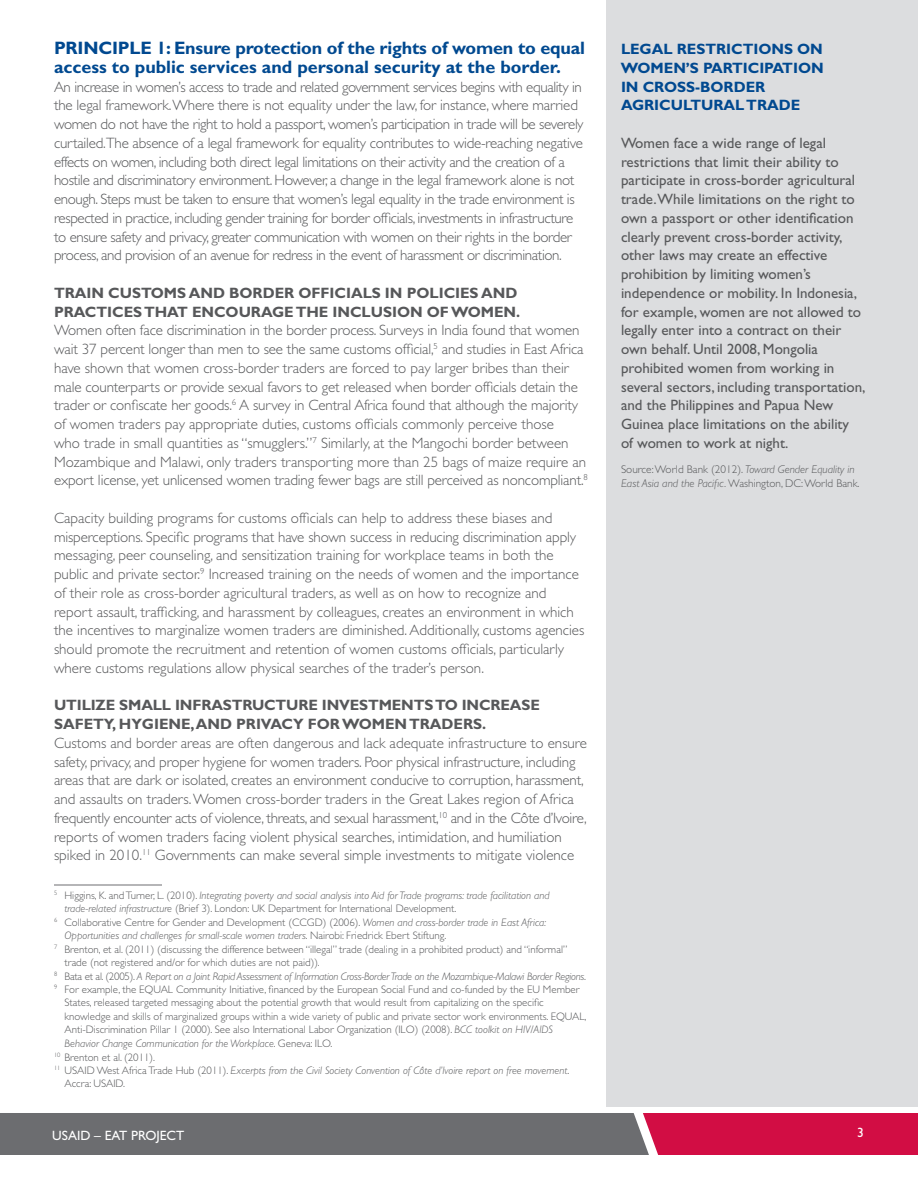
<style>
.page{position:relative;width:918px;height:1188px;background:#fff}
.page>*{position:absolute;margin:0;border:0;box-sizing:border-box;transform-origin:0 0}
.t1{font:700 18px/18.8px "Gill Sans Std";letter-spacing:-.01em;color:#014990}
.t2{font:300 15px/18.8px "Gill Sans Std";letter-spacing:-.01em;color:#57585a}
.t3{font:15px/18.8px "Gill Sans Std";color:#57585a}
.t4{font:700 15px/18.8px "Gill Sans Std";letter-spacing:-.005em;color:#57585a}
.t5{font:700 15px/18.8px "Gill Sans Std";letter-spacing:-.005em;color:#014990}
.t6{font:13.5px "Gill Sans Std";color:#fff}
.t7{font:300 11.25px/14.2px "Gill Sans Std";color:#57585a}
.t8{font:300 10.8px "Gill Sans Std";color:#57585a}
.t9{font:italic 300 10.8px "Gill Sans Std";color:#57585a}
.t10{font:italic 300 10.8px "Gill Sans Std";letter-spacing:-.02em;color:#57585a}
.s1{font-style:normal}
.s2{font-style:italic}
</style>
<div class="page">
<svg style="left:14px;top:1113px;width:904px;height:42px;background:#8b5264"></svg>
<div style="left:0;top:1113px;width:14px;height:42px;background:#6c6d70"></div>
<div style="left:606px;top:0;width:312px;height:1107px;background:#dcdddf"></div>
<hr style="left:54px;top:885px;width:108px;height:1px;background:#6c6d70">
<p class="t1" style="left:54px;top:39px;width:533px">PRINC IPLE 1: ENSURE PROTECTION OF THE RIGHTS OF WOMEN TO EQUAL<br>ACCESS TO PUBLIC SERVICES AND PERSONAL SECURITY AT THE BORDER.</p>
<p class="t2" style="left:54px;top:77px;width:531px">An increase in women’s access to trade and related government services begins with equality in the legal framework. Where there is not equality under the law, for instance, where married women do not have the right to hold a passport, women’s participation in trade will be severely curtailed.The absence of a legal framework for equality contributes to wide-reaching negative effects on women, including both direct legal limitations on their activity and the creation of a hostile and discriminatory environment. However, a change in the legal framework alone is not enough. Steps must be taken to ensure that women’s legal equality in the trade environment is respected in practice, including gender training for border officials, investments in infrastructure to ensure safety and privacy, greater communication with women on their rights in the border process, and provision of an avenue for redress in the event of harassment or discrimination.</p>
<p class="t4" style="left:54px;top:283px;width:465px">TRAIN CUSTOMS AND BORDER OFFICIALS IN POLICIES AND<br>PRACT</p>
<p class="t4" style="left:107px;top:302px;width:414px">ICES THAT ENCOURAGE THE INCLUSION OF WOMEN.</p>
<p class="t2" style="left:54px;top:321px;width:535px">Women often face discrimination in the border process. Surveys in India found that women wait 37 percent longer than men to see the same customs official,<sup>5</sup> and studies in East Africa have shown that women cross-border traders are forced to pay larger bribes than their male counterparts or provide sexual favors to get released when border officials detain the trader or confiscate her goods.<sup>6</sup> A survey in Central Africa found that although the majority of women traders pay appropriate duties, customs officials commonly perceive those<br>who trade in small quantities as “smugglers.”<sup>7</sup> Similarly, at the Mangochi border between Mozambique and Malawi, only traders transporting more than 25 bags of maize require an export license, yet unlicensed women trading fewer bags are still perceived as noncompliant.<sup>8</sup></p>
<p class="t2" style="left:54px;top:509px;width:532px">Capacity building programs for customs officials can help to address these biases and misperceptions. Specific programs that have shown success in reducing discrimination apply messaging, peer counseling, and sensitization training for workplace teams in both the public and private sector.<sup>9</sup> Increased training on the needs of women and the importance of their role as cross-border agricultural traders, as well as on how to recognize and report assault, trafficking, and harassment by colleagues, creates an environment in which the incentives to marginalize women traders are diminished. Additionally, customs agencies should promote the recruitment and retention of women customs officials, particularly where customs regulations allow physical searches of the trader’s person.</p>
<p class="t4" style="left:54px;top:696px;width:86px">UTILIZE SMALL</p>
<p class="t4" style="left:54px;top:696px;width:487px;text-indent:121px">INFRASTRUCTURE INVESTM ENTS TO INCREASE<br>SAFETY, HYGIENE, AND PRIVAC Y FOR WOMEN TRA</p>
<p class="t4" style="left:442px;top:715px;width:46px">DERS.</p>
<p class="t2" style="left:54px;top:734px;width:535px">Customs and border areas are often dangerous and lack adequate infrastructure to ensure safety, privacy, and proper hygiene for women traders. Poor physical infrastructure, including areas that are dark or isolated, creates an environment conducive to corruption, harassment, and assaults on traders. Women cross-border traders in the Great Lakes region of Africa frequently encounter acts of violence, threats, and sexual harassment,<sup>10</sup> and in the Côte d’Ivoire, reports of women traders facing violent physical searches, intimidation, and humiliation spiked in 2010.<sup>11</sup> Governments can make several simple investments to mitigate violence</p>
<p class="t9" style="left:54px;top:889px;width:497px"><sup>5</sup> <span class="s1">Higgins, K. and Turner, L. (2010).</span> Integrating poverty and social analysis into Aid for Trade programs: trade facilitation and</p>
<p class="t8" style="left:64px;top:902px;width:393px"><span class="s2">trade-related infrastructure</span> (Brief 3). London: UK Department for International Development.</p>
<p class="t8" style="left:54px;top:916px;width:494px"><sup>6</sup> Collaborative Centre for Gender and Development (CCGD) (2006). <span class="s2">Women and cross-border trade in East Africa:</span></p>
<p class="t9" style="left:64px;top:929px;width:383px">Opportunities and challenges for small-scale women traders<span class="s1">. Nairobi: Friedrick Ebert Stiftung.</span></p>
<p class="t8" style="left:54px;top:943px;width:515px"><sup>7</sup> Brenton, et al. (2011) (discussing the difference between “illegal” trade (dealing in a prohibited product) and “informal”</p>
<p class="t8" style="left:64px;top:956px;width:257px">trade (not registered and/or for which duties are not paid)).</p>
<p class="t10" style="left:54px;top:970px;width:534px"><sup>8</sup> <span class="s1">Bata et al. (2005).</span> A Report on a Joint Rapid Assessment of Information Cross-Border Trade on the Mozambique-Malawi Border Regions<span class="s1">.</span></p>
<p class="t8" style="left:54px;top:983px;width:527px"><sup>9</sup> For example, the EQUAL Community Initiative, financed by the European Social Fund and co-funded by the EU Member</p>
<p class="t8" style="left:64px;top:997px;width:481px">States, released targeted messaging about the potential growth that would result from capitalizing on the specific</p>
<p class="t8" style="left:64px;top:1010px;width:523px">knowledge and skills of marginalized groups within a wide variety of public and private sector work environments. EQUAL,</p>
<p class="t8" style="left:64px;top:1024px;width:490px">Anti-Discrimination Pillar 1 (2000). See also International Labor Organization (ILO) (2008). <span class="s2">BCC toolkit on HIV/AIDS</span></p>
<p class="t9" style="left:64px;top:1037px;width:269px">Behavior Change Communication for the Workplace<span class="s1">. Geneva: ILO.</span></p>
<p class="t8" style="left:54px;top:1051px;width:103px"><sup>10</sup> Brenton et al. (2011).</p>
<p class="t9" style="left:54px;top:1064px;width:517px"><sup>11</sup> <span class="s1">USAID West Africa Trade Hub (2011).</span> Excerpts from the Civil Society Convention of Côte d’Ivoire report on free movement<span class="s1">.</span></p>
<p class="t8" style="left:65px;top:1078px;width:62px">Accra: USAID.</p>
<p class="t5" style="left:621px;top:40px;width:203px">LEGAL RESTRICTIONS ON<br>WOMEN’S PART</p>
<p class="t5" style="left:743px;top:58px;width:32px">ICIPAT</p>
<p class="t5" style="left:793px;top:58px;width:32px">ION</p>
<p class="t5" style="left:621px;top:77px;width:142px">IN CROSS-BORDER<br>AGRICULTURAL</p>
<p class="t5" style="left:746px;top:96px;width:56px">TRADE</p>
<p class="t3" style="left:621px;top:133px;width:246px">Women face a wide range of legal restrictions that limit their ability to participate in cross-border agricultural trade.While limitations on the right to own a passport or other identification clearly prevent cross-border activity, other laws may create an effective prohibition by limiting women’s independence or mobility. In Indonesia, for example, women are not allowed to legally enter into a contract on their own behalf. Until 2008, Mongolia prohibited women from working in several sectors, including transportation, and the Philippines and Papua New Guinea place limitations on the ability<br>of women to work at night.</p>
<p class="t7" style="left:621px;top:462px;width:240px">Source: World Bank (2012). <span class="s2">Toward Gender Equality in<br>East Asia and the Pacific.</span> Washington, DC: World Bank.</p>
<p class="t6" style="left:52px;top:1128px;width:133px">USAID – EAT Project</p>
<p class="t6" style="left:857px;top:1125px;width:8px">3</p>
</div>
